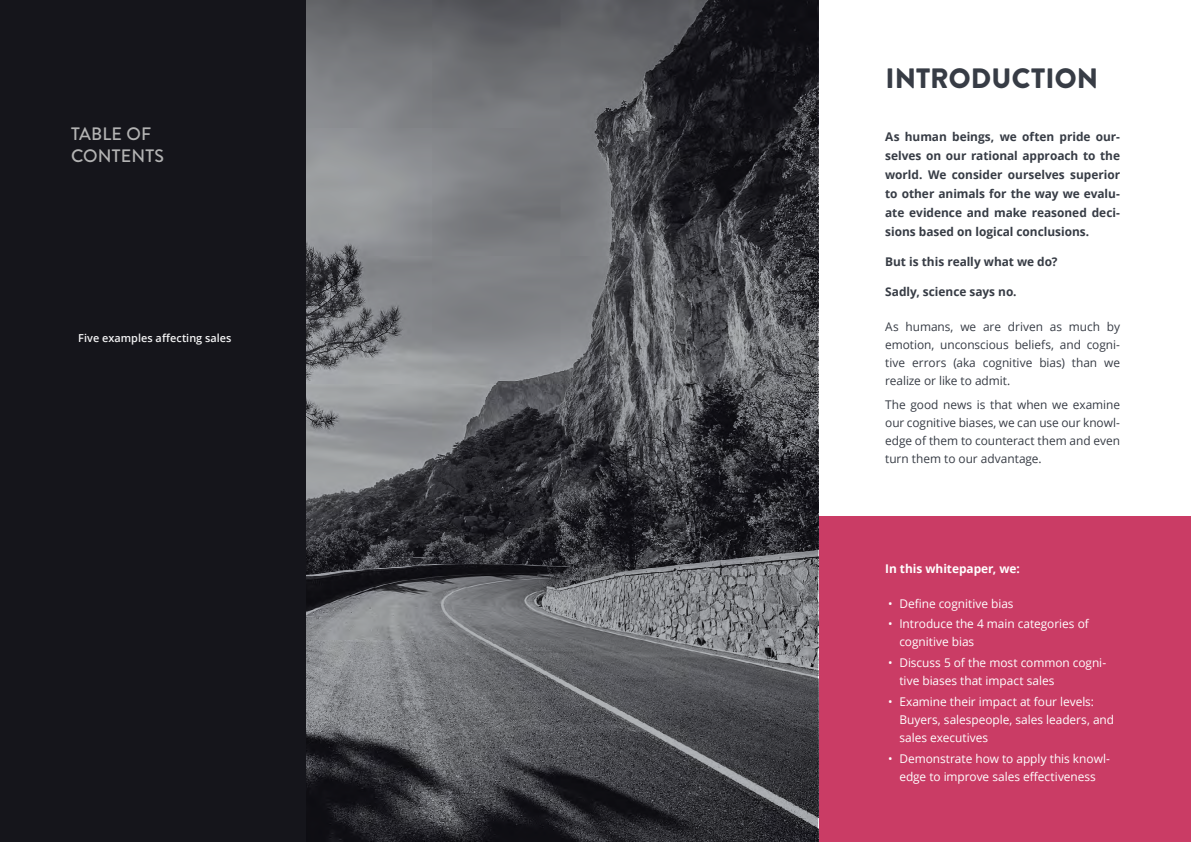
<style>
.page{position:relative;width:1191px;height:842px;background:#fff}
.page>*{position:absolute;margin:0;border:0;box-sizing:border-box;transform-origin:0 0}
.t1{font:900 28px "Brandon Grotesque";letter-spacing:.005em;color:#373c45}
.TableContents{font:500 18px/22px "Brandon Grotesque";letter-spacing:.01em;color:#b3b3b3}
.t2{font:12px/18px "Open Sans";letter-spacing:-.005em;color:#fff}
.BodyText{font:12px/18px "Open Sans";letter-spacing:-.005em;color:#373c45;text-align:justify}
.t3{font:700 12px/19px "Open Sans";color:#373c45;text-align:justify}
.t4{font:700 12px "Open Sans";letter-spacing:-.005em;color:#fff}
.TableContents-SmallB{font:600 11px "Open Sans";letter-spacing:.005em;color:#f4f4f5}
</style>
<div class="page">
<div style="left:818px;top:516px;width:373px;height:326px;background:#ca3c65"></div>
<svg style="left:306px;top:0;width:512px;height:842px;background:#585a5e"></svg>
<div style="left:0;top:0;width:306px;height:842px;background:#15151b"></div>
<p class="TableContents" style="left:71px;top:124px;width:94px">TABLE OF<br>CONTENTS</p>
<p class="TableContents-SmallB" style="left:78px;top:330px;width:155px">Five examples affecting sales</p>
<h1 class="t1" style="left:885px;top:58px;width:214px">INTRODUCTION</h1>
<h2 class="t3" style="left:885px;top:126px;width:236px">As human beings, we often pride our&shy;selves on our rational approach to the world. We consider ourselves superior to other animals for the way we evalu&shy;ate evidence and make reasoned deci&shy;sions based on logical conclusions.</h2>
<h2 class="t3" style="left:885px;top:252px;width:174px">But is this really what we do?</h2>
<h2 class="t3" style="left:885px;top:282px;width:133px">Sadly, science says no.</h2>
<p class="BodyText" style="left:885px;top:318px;width:236px">As humans, we are driven as much by emotion, unconscious beliefs, and cogni&shy;tive errors (aka cognitive bias) than we realize or like to admit.</p>
<p class="BodyText" style="left:885px;top:395px;width:236px">The good news is that when we examine our cognitive biases, we can use our knowl&shy;edge of them to counteract them and even turn them to our advantage.</p>
<h2 class="t4" style="left:885px;top:560px;width:136px">In this whitepaper, we:</h2>
<p class="t2" style="left:888px;top:594px;width:127px">• Define cognitive bias</p>
<p class="t2" style="left:899px;top:615px;width:191px;text-indent:-11px">• Introduce the 4 main categories of cognitive bias</p>
<p class="t2" style="left:899px;top:654px;width:208px;text-indent:-11px">• Discuss 5 of the most common cogni&shy;tive biases that impact sales</p>
<p class="t2" style="left:899px;top:692px;width:216px;text-indent:-11px">• Examine their impact at four levels:<br>Buyers, salespeople, sales leaders, and sales executives</p>
<p class="t2" style="left:888px;top:749px;width:223px;text-align:center">• Demonstrate how to apply this knowl&shy;edge to improve sales effectiveness</p>
</div>
